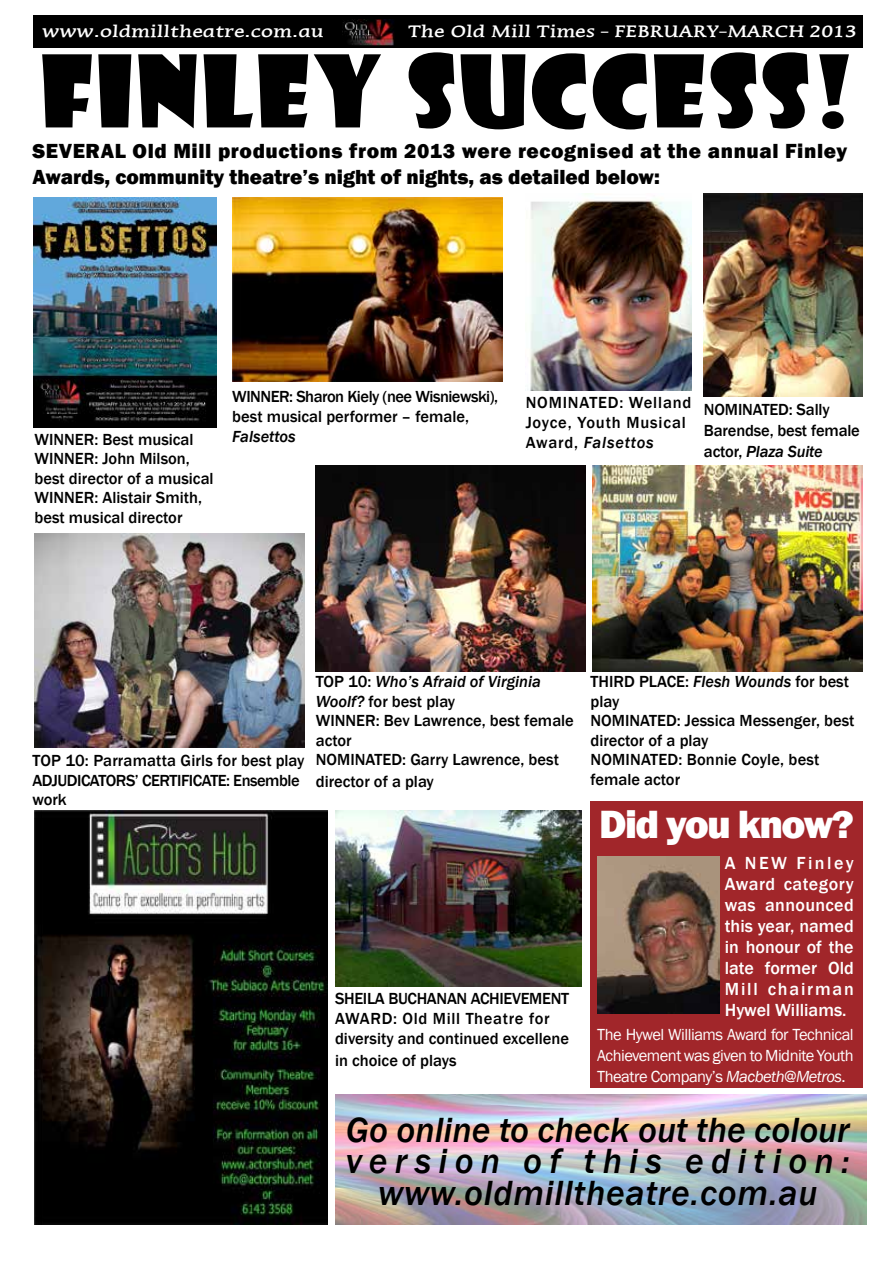
<style>
.page{position:relative;width:893px;height:1263px;background:#fff}
.page>*{position:absolute;margin:0;border:0;box-sizing:border-box;transform-origin:0 0}
.t1{font:97.5px "Showcard Gothic";letter-spacing:.03em;color:#000}
.t2{font:800 40.5px "Franklin Gothic";letter-spacing:-.04em;color:#fff}
.t3{font:italic 500 36px/31.5px "Franklin Gothic";letter-spacing:.02em;color:#000;text-align:center}
.t4{font:800 21px/25.2px "Franklin Gothic";letter-spacing:.03em;color:#000}
.t5{font:500 18px/21px "Franklin Gothic";color:#fff;text-align:justify}
.t6{font:700 18px "Mirror";color:#fff}
.t7{font:700 18px "Mirror";letter-spacing:.02em;color:#fff}
.t8{font:500 16.5px/19.5px "Franklin Gothic";color:#000}
.t9{font:500 16.5px/19.8px "Franklin Gothic";letter-spacing:-.03em;color:#000}
.t10{font:16.5px/21px "Franklin Gothic";letter-spacing:-.03em;color:#fff;text-align:justify}
.t11{font:500 16.5px/19.8px "Franklin Gothic";letter-spacing:.05em;color:#000}
.t12{font:italic 500 16.5px "Franklin Gothic";color:#000}
.s1{font-style:italic}
</style>
<div class="page">
<div style="left:33px;top:15px;width:829px;height:32px;background:#000"></div>
<img style="left:342px;top:19px;width:52px;height:27px">
<img style="left:33px;top:198px;width:183px;height:230px">
<img style="left:527px;top:194px;width:164px;height:196px">
<img style="left:232px;top:198px;width:270px;height:184px">
<img style="left:316px;top:465px;width:270px;height:207px">
<img style="left:335px;top:810px;width:247px;height:177px">
<img style="left:35px;top:533px;width:269px;height:214px">
<img style="left:593px;top:465px;width:269px;height:207px">
<img style="left:704px;top:194px;width:158px;height:203px">
<div style="left:590px;top:801px;width:272px;height:286px;background:#a1262a"></div>
<img style="left:597px;top:856px;width:123px;height:157px">
<img style="left:34px;top:810px;width:294px;height:414px">
<p class="t7" style="left:42px;top:22px;width:283px">www.oldmilltheatre.com.au</p>
<p class="t6" style="left:408px;top:22px;width:450px">The Old Mill Times - FEBRUARY-MARCH 2013</p>
<h1 class="t1" style="left:40px;top:27px;width:817px">FINLEY SUCCESS!</h1>
<p class="t4" style="left:32px;top:139px;width:816px">SEVERAL Old Mill productions from 2013 were recognised at the annual Finley<br>Awards, community theatre’s night of nights, as detailed below:</p>
<p class="t8" style="left:34px;top:429px;width:181px">WINNER: Best musical<br>WINNER: John Milson, best director of a musical<br>WINNER: Alistair Smith, best musical director</p>
<p class="t9" style="left:232px;top:387px;width:267px">WINNER: Sharon Kiely (nee Wisniewski), best musical performer – female,</p>
<p class="t12" style="left:232px;top:426px;width:65px">Falsettos</p>
<p class="t11" style="left:526px;top:393px;width:167px">NOMINATED: Welland<br>Joyce, Youth Musical<br>Award, <span class="s1">Falsettos</span></p>
<p class="t8" style="left:704px;top:399px;width:157px;line-height:21.3px">NOMINATED: Sally<br>Barendse, best female actor, <span class="s1">Plaza Suite</span></p>
<p class="t9" style="left:32px;top:751px;width:274px">TOP 10: Parramatta Girls for best play<br>ADJUDICATORS’ CERTIFICATE: Ensemble work</p>
<p class="t8" style="left:316px;top:672px;width:260px">TOP 10: <span class="s1">Who’s Afraid of Virginia<br>Woolf?</span> for best play<br>WINNER: Bev Lawrence, best female actor<br>NOMINATED: Garry Lawrence, best</p>
<p class="t8" style="left:316px;top:772px;width:120px">director of a play</p>
<p class="t8" style="left:335px;top:989px;width:235px">SHEILA BUCHANAN ACHIEVEMENT<br>AWARD: Old Mill Theatre for diversity and continued excellene</p>
<p class="t8" style="left:335px;top:1050px;width:123px">in choice of plays</p>
<p class="t8" style="left:590px;top:672px;width:265px">THIRD PLACE: <span class="s1">Flesh Wounds</span> for best play<br>NOMINATED: Jessica Messenger, best director of a play<br>NOMINATED: Bonnie Coyle, best female actor</p>
<h2 class="t2" style="left:599px;top:799px;width:256px">Did you know?</h2>
<p class="t5" style="left:725px;top:852px;width:130px">A NEW Finley Award category was announced this year, named in honour of the late former Old Mill chairman Hywel Williams.</p>
<p class="t10" style="left:597px;top:1024px;width:258px">The Hywel Williams Award for Technical Achievement was given to Midnite Youth Theatre Company’s <span class="s1">Macbeth@Metros</span>.</p>
<h3 class="t3" style="left:346px;top:1114px;width:506px">Go online to check out the colour version of this edition: www.oldmilltheatre.com.au</h3>
</div>
